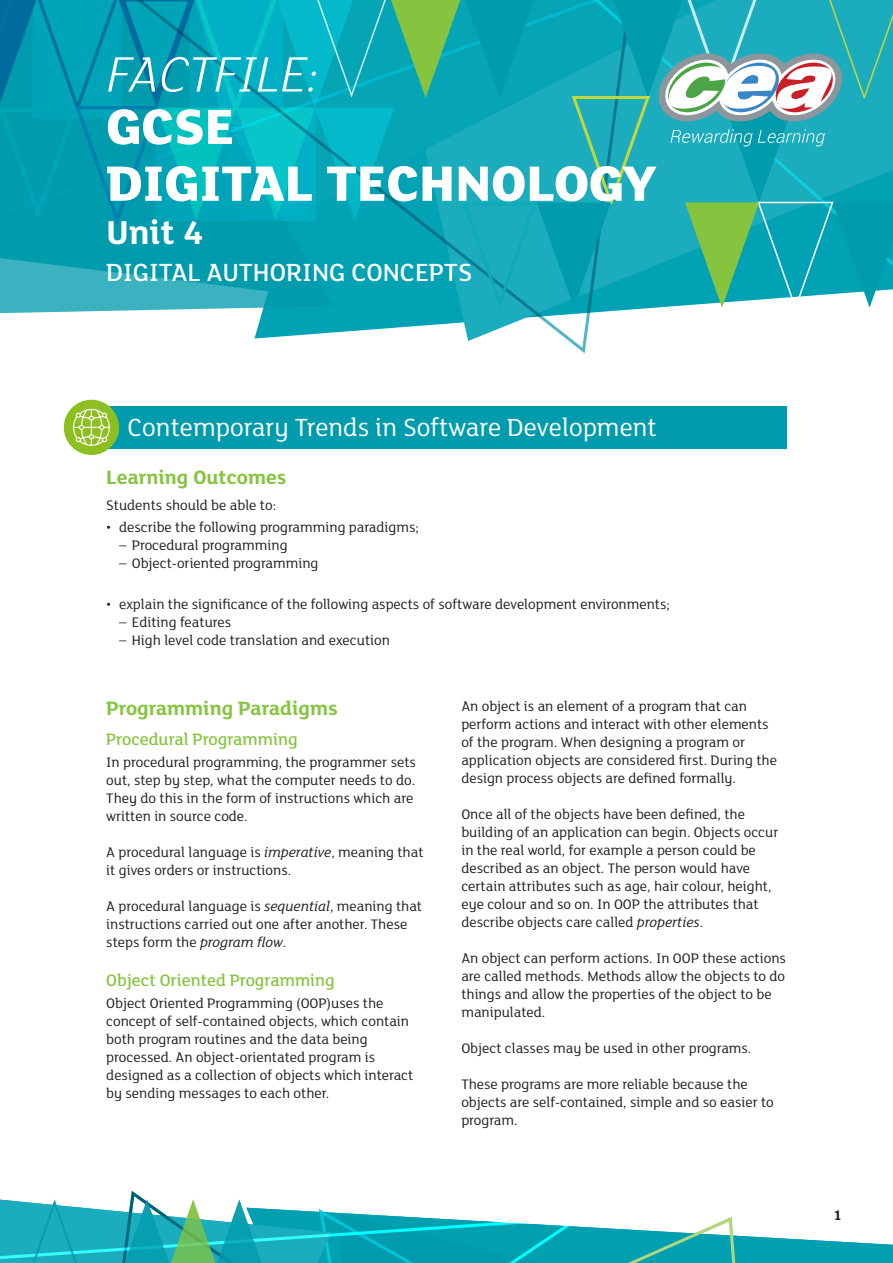
<style>
.page{position:relative;width:893px;height:1263px;background:#fff}
.page>*{position:absolute;margin:0;border:0;box-sizing:border-box;transform-origin:0 0}
.t1{font:800 54px "FS Lola";color:#fff}
.t2{font:italic 300 54px "FS Lola";color:#fff}
.t3{font:700 36px "FS Lola";color:#fff}
.t4{font:27px "FS Lola";color:#fff}
.t5{font:500 27px "FS Lola";color:#fff}
.t6{font:700 21px "FS Lola";color:#86c43f}
.Subheads{font:500 18px "FS Lola";color:#86c43f}
.Body_Text{font:15px/18px "FS Lola";color:#231f20}
.t7{font:700 15px "FS Lola";color:#231f20}
.s1{font-style:italic}
</style>
<div class="page">
<svg style="left:0;top:312px;width:598px;height:42px"></svg>
<svg style="left:0;top:0;width:893px;height:312px;background:#1aaab5"></svg>
<div style="left:106px;top:406px;width:681px;height:42px;background:#009bac"></div>
<div style="left:64px;top:400px;width:55px;height:55px;background:#8ebf21;border-radius:50%"></div>
<svg style="left:72px;top:408px;width:38px;height:38px"></svg>
<svg style="left:0;top:1191px;width:893px;height:72px"></svg>
<p class="t2" style="left:106px;top:39px;width:214px">FACTFILE:</p>
<p class="t1" style="left:106px;top:89px;width:130px">GCSE</p>
<p class="t1" style="left:106px;top:146px;width:552px">DIGITAL TECHNOLOGY</p>
<p class="t3" style="left:106px;top:208px;width:98px">Unit 4</p>
<p class="t5" style="left:106px;top:254px;width:367px">DIGITAL AUTHORING CONCEPTS</p>
<h1 class="t4" style="left:128px;top:409px;width:531px">Contemporary Trends in Software Development</h1>
<h2 class="t6" style="left:106px;top:462px;width:182px">Learning Outcomes</h2>
<p class="Body_Text" style="left:106px;top:495px;width:171px">Students should be able to:</p>
<p class="Body_Text" style="left:106px;top:518px;width:314px">• describe the following programming paradigms;</p>
<p class="Body_Text" style="left:119px;top:536px;width:170px">– Procedural programming</p>
<p class="Body_Text" style="left:119px;top:554px;width:201px">– Object-oriented programming</p>
<p class="Body_Text" style="left:106px;top:594px;width:565px">• explain the significance of the following aspects of software development environments;</p>
<p class="Body_Text" style="left:119px;top:612px;width:114px">– Editing features</p>
<p class="Body_Text" style="left:119px;top:630px;width:272px">– High level code translation and execution</p>
<h2 class="t6" style="left:106px;top:694px;width:233px">Programming Paradigms</h2>
<p class="Subheads" style="left:106px;top:727px;width:193px">Procedural Programming</p>
<p class="Body_Text" style="left:106px;top:752px;width:311px">In procedural programming, the programmer sets out, step by step, what the computer needs to do.<br>They do this in the form of instructions which are written in source code.</p>
<p class="Body_Text" style="left:106px;top:842px;width:319px">A procedural language is <span class="s1">imperative</span>, meaning that it gives orders or instructions.</p>
<p class="Body_Text" style="left:106px;top:896px;width:317px">A procedural language is <span class="s1">sequential</span>, meaning that instructions carried out one after another. These steps form the <span class="s1">program flow</span>.</p>
<p class="Subheads" style="left:106px;top:968px;width:230px">Object Oriented Programming</p>
<p class="Body_Text" style="left:106px;top:994px;width:309px">Object Oriented Programming (OOP)uses the concept of self-contained objects, which contain both program routines and the data being processed. An object-orientated program is designed as a collection of objects which interact by sending messages to each other.</p>
<p class="Body_Text" style="left:461px;top:696px;width:317px">An object is an element of a program that can perform actions and interact with other elements of the program. When designing a program or application objects are considered first. During the design process objects are defined formally.</p>
<p class="Body_Text" style="left:461px;top:804px;width:319px">Once all of the objects have been defined, the building of an application can begin. Objects occur in the real world, for example a person could be described as an object. The person would have certain attributes such as age, hair colour, height, eye colour and so on. In OOP the attributes that describe objects care called <span class="s1">properties</span>.</p>
<p class="Body_Text" style="left:461px;top:948px;width:326px">An object can perform actions. In OOP these actions are called methods. Methods allow the objects to do things and allow the properties of the object to be manipulated.</p>
<p class="Body_Text" style="left:461px;top:1038px;width:292px">Object classes may be used in other programs.</p>
<p class="Body_Text" style="left:461px;top:1074px;width:314px">These programs are more reliable because the objects are self-contained, simple and so easier to program.</p>
<p class="t7" style="left:834px;top:1205px;width:10px">1</p>
</div>
